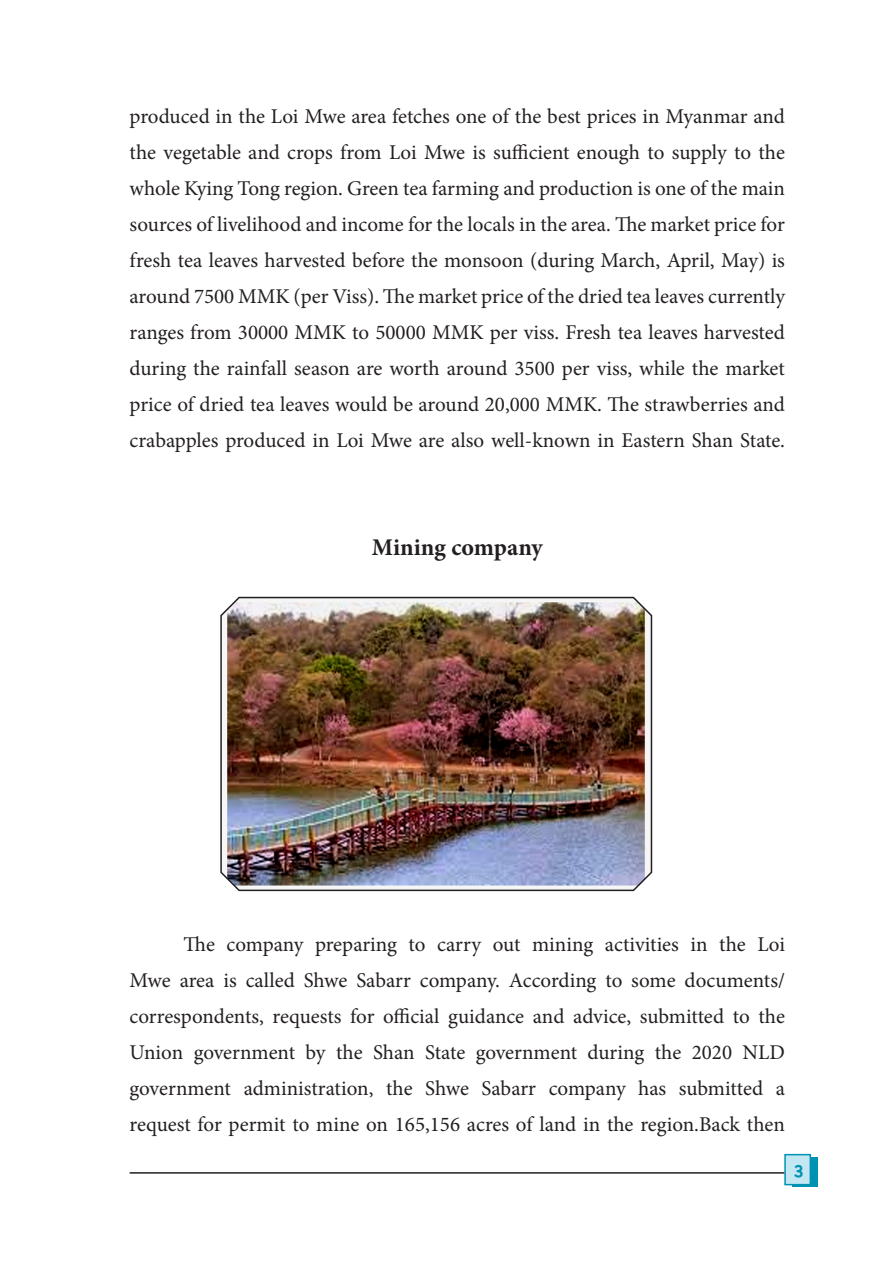
<style>
.page{position:relative;width:893px;height:1263px;background:#fff}
.page>*{position:absolute;margin:0;border:0;box-sizing:border-box;transform-origin:0 0}
.t1{font:700 24px "Minion Pro";color:#231f20}
.P1{font:21px/36px "Minion Pro";color:#231f20;text-align:justify}
.t2{font:700 18px "Pyidaungsu";color:#0092b2}
</style>
<div class="page">
<div style="left:792px;top:1157px;width:25px;height:30px;background:#0092b2"></div>
<div style="left:784px;top:1154px;width:27px;height:31px;background:#c2e7f2;border:2px solid #0092b2"></div>
<hr style="left:130px;top:1172px;width:654px;height:1px;background:#231f20">
<img style="left:220px;top:596px;width:433px;height:296px">
<p class="P1" style="left:130px;top:99px;width:657px">produced in the Loi Mwe area fetches one of the best prices in Myanmar and the vegetable and crops from Loi Mwe is sufficient enough to supply to the whole Kying Tong region. Green tea farming and production is one of the main sources of livelihood and income for the locals in the area. The market price for fresh tea leaves harvested before the monsoon (during March, April, May) is around 7500 MMK (per Viss). The market price of the dried tea leaves currently ranges from 30000 MMK to 50000 MMK per viss. Fresh tea leaves harvested during the rainfall season are worth around 3500 per viss, while the market price of dried tea leaves would be around 20,000 MMK. The strawberries and crabapples produced in Loi Mwe are also well-known in Eastern Shan State.</p>
<h1 class="t1" style="left:372px;top:531px;width:172px">Mining company</h1>
<p class="P1" style="left:130px;top:927px;width:657px;text-indent:54px">The company preparing to carry out mining activities in the Loi Mwe area is called Shwe Sabarr company. According to some documents/ correspondents, requests for official guidance and advice, submitted to the Union government by the Shan State government during the 2020 NLD government administration, the Shwe Sabarr company has submitted a request for permit to mine on 165,156 acres of land in the region.Back then</p>
<p class="t2" style="left:795px;top:1160px;width:10px">3</p>
</div>
